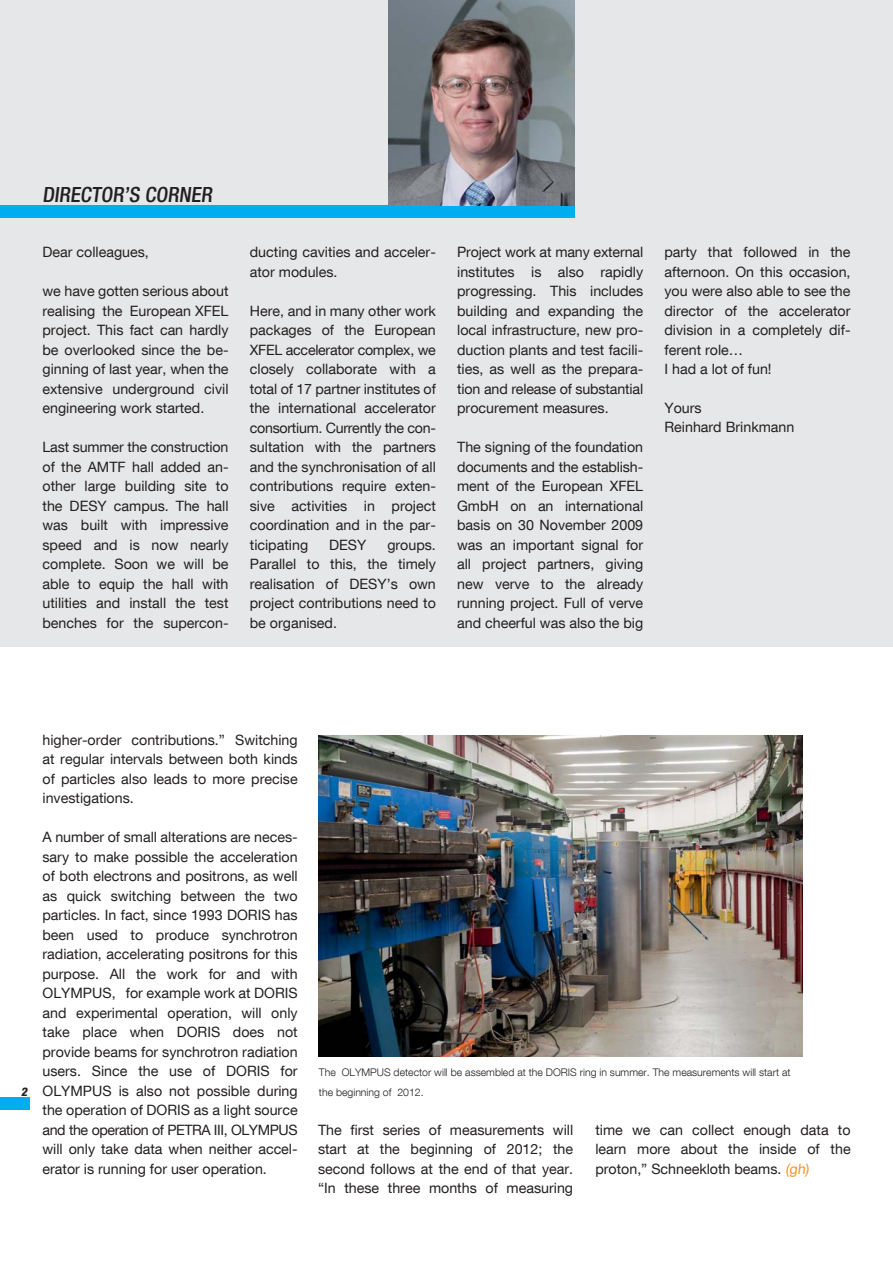
<style>
.page{position:relative;width:893px;height:1263px;background:#fff}
.page>*{position:absolute;margin:0;border:0;box-sizing:border-box;transform-origin:0 0}
.t1{font:21px "Desy Neue Helvetica 67 Cond M";color:#231f20}
.t2{font:14.25px/19.5px "Desy Neue Helvetica 55 Roman";color:#231f20;text-align:justify}
.t3{font:12px "Desy Neue Helvetica 87 Cond H";color:#231f20}
.t4{font:300 10.5px/19.5px "Desy Neue Helvetica 45";color:#231f20}
.s1{color:#f7931d}
</style>
<div class="page">
<div style="left:0;top:1097px;width:30px;height:13px;background:#00aeef"></div>
<div style="left:0;top:0;width:893px;height:647px;background:#e6e7e8"></div>
<div style="left:0;top:205px;width:574px;height:13px;background:#00aeef"></div>
<img style="left:388px;top:0;width:186px;height:205px">
<img style="left:319px;top:735px;width:484px;height:322px">
<h1 class="t1" style="left:43px;top:187px;width:173px">DIRECTOR’S CORNER</h1>
<p class="t2" style="left:43px;top:244px;width:108px">Dear colleagues,</p>
<p class="t2" style="left:43px;top:283px;width:188px">we have gotten serious about realising the European XFEL project. This fact can hardly be overlooked since the be&shy;ginning of last year, when the extensive underground civil engineering work started.</p>
<p class="t2" style="left:43px;top:439px;width:188px">Last summer the construction of the AMTF hall added an&shy;other large building site to the DESY campus. The hall was built with impressive speed and is now nearly complete. Soon we will be able to equip the hall with utilities and install the test benches for the supercon-</p>
<p class="t2" style="left:250px;top:244px;width:188px">ducting cavities and acceler&shy;ator modules.</p>
<p class="t2" style="left:250px;top:303px;width:188px">Here, and in many other work packages of the European XFEL accelerator complex, we closely collaborate with a total of 17 partner institutes of the international accelerator consortium. Currently the con&shy;sultation with the partners and the synchronisation of all contributions require exten&shy;sive activities in project co ordination and in the par&shy;ticipating</p>
<p class="t2" style="left:329px;top:537px;width:39px">DESY</p>
<p class="t2" style="left:250px;top:537px;width:188px;text-indent:137px">groups.<br>Parallel to this, the timely realisation of DESY’s own project contributions need to be organised.</p>
<p class="t2" style="left:457px;top:244px;width:188px">Project work at many external institutes is also rapidly pro gressing. This includes building and expanding the local infrastructure, new pro&shy;duction plants and test facili&shy;ties, as well as the prepara&shy;tion and release of sub stantial procurement measures.</p>
<p class="t2" style="left:457px;top:439px;width:188px">The signing of the foundation documents and the establish&shy;ment of the European XFEL GmbH on an inter national basis on 30 November 2009 was an important signal for all project partners, giving new verve to the already running project. Full of verve and cheerful was also the big</p>
<p class="t2" style="left:664px;top:244px;width:188px;text-align:left">party that followed in the afternoon. On this occasion, you were also able to see the director of the accelerator division in a completely dif&shy;ferent role…<br>I had a lot of fun!</p>
<p class="t2" style="left:664px;top:400px;width:131px">Yours<br>Reinhard Brinkmann</p>
<p class="t3" style="left:21px;top:1087px;width:9px">2</p>
<p class="t2" style="left:43px;top:732px;width:257px">higher-order contributions.” Switching at regular intervals between both kinds of particles also leads to more precise investigations.</p>
<p class="t2" style="left:43px;top:829px;width:257px">A number of small alterations are neces&shy;sary to make possible the acceleration of both electrons and positrons, as well as quick switching between the two particles. In fact, since 1993 DORIS has been used to produce synchrotron radiation, accelerating positrons for this purpose. All the work for and with OLYMPUS, for example work at DORIS and experimental operation, will only take place when DORIS does not provide beams for synchrotron radiation users. Since the use of DORIS for OLYMPUS is also not possible during the operation of DORIS as a light source and the operation of PETRA III, OLYMPUS will only take data when neither accel&shy;erator is running for user operation.</p>
<p class="t4" style="left:319px;top:1064px;width:473px">The OLYMPUS detector will be assembled at the DORIS ring in summer. The measurements will start at the beginning of 2012.</p>
<p class="t2" style="left:595px;top:1122px;width:257px">time we can collect enough data to learn more about the inside of the proton,” Schneekloth beams. <span class="s1">(gh)</span></p>
<p class="t2" style="left:318px;top:1122px;width:257px">The first series of measurements will start at the beginning of 2012; the second follows at the end of that year. “In these three months of measuring</p>
</div>
